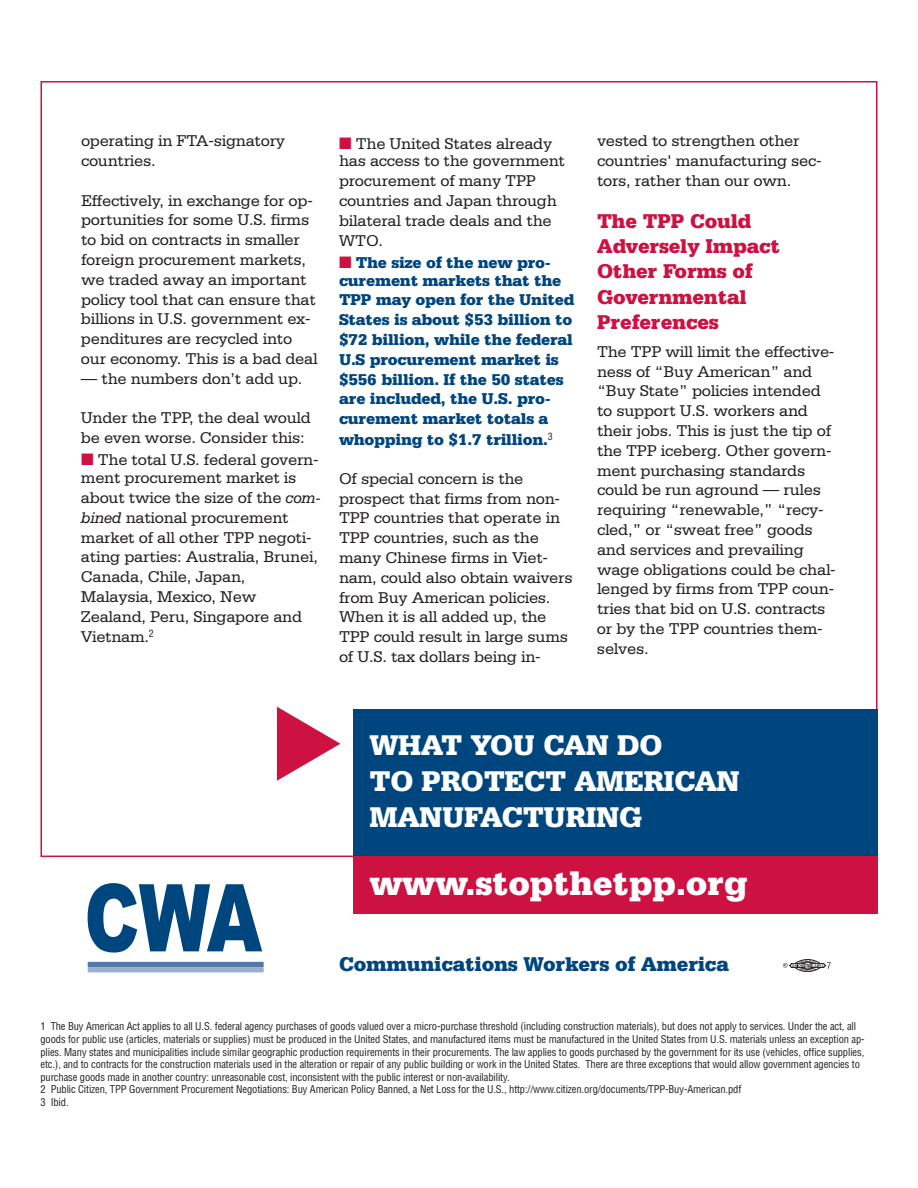
<style>
.page{position:relative;width:918px;height:1188px;background:#fff}
.page>*{position:absolute;margin:0;border:0;box-sizing:border-box;transform-origin:0 0}
.t1{font:900 36px "Serifa BT";letter-spacing:-.01em;color:#fff}
.t2{font:900 30px/36px "Serifa BT";letter-spacing:-.01em;color:#fff}
.t3{font:900 21px/25.2px "Serifa BT";letter-spacing:-.01em;color:#cd1141}
.t4{font:900 21px "Serifa BT";letter-spacing:-.01em;color:#00467e}
.t5{font:16.5px/19.8px "Serifa";letter-spacing:-.015em;color:#231f20}
.t6{font:900 16.5px/20px "Serifa BT";letter-spacing:-.015em;color:#00467e}
.t7{font:condensed 10.5px/12.6px "Helvetica LT Std";letter-spacing:-.01em;color:#231f20}
.s1{color:#cd1141}
.s2{font-family:"Serifa BT";font-style:italic}
</style>
<div class="page">
<svg style="left:88px;top:883px;width:174px;height:70px"></svg>
<div style="left:88px;top:962px;width:176px;height:5px;background:#5379a8"></div>
<div style="left:88px;top:967px;width:176px;height:5px;background:#9caecd"></div>
<div style="left:353px;top:709px;width:524px;height:182px;background:#00467e"></div>
<div style="left:353px;top:856px;width:525px;height:58px;background:#cd1141"></div>
<svg style="left:783px;top:959px;width:48px;height:13px"></svg>
<p class="t5" style="left:81px;top:132px;width:206px">operating in FTA-signatory countries.</p>
<p class="t5" style="left:81px;top:192px;width:238px">Effectively, in exchange for op&shy;portunities for some U.S. firms to bid on contracts in smaller foreign procurement markets, we traded away an important policy tool that can ensure that billions in U.S. government ex&shy;penditures are recycled into our economy. This is a bad deal</p>
<p class="t5" style="left:81px;top:370px;width:223px">— the numbers don’t add up.</p>
<p class="t5" style="left:81px;top:409px;width:231px">Under the TPP, the deal would be even worse. Consider this:</p>
<p class="t5" style="left:81px;top:452px;width:239px;line-height:18px"><span class="s1">■</span> The total U.S. federal govern&shy;ment procurement market is</p>
<p class="t5" style="left:81px;top:489px;width:241px">about twice the size of the <span class="s2">com&shy;bined</span> national procurement market of all other TPP negoti&shy;ating parties: Australia, Brunei,<br>Canada, Chile, Japan,<br>Malaysia, Mexico, New<br>Zealand, Peru, Singapore and<br>Vietnam.<sup>2</sup></p>
<p class="t5" style="left:339px;top:135px;width:227px;line-height:18px"><span class="s1">■</span> The United States already has access to the government</p>
<p class="t5" style="left:339px;top:172px;width:219px">procurement of many TPP countries and Japan through bilateral trade deals and the<br>WTO.</p>
<p class="t6" style="left:339px;top:255px;width:224px;line-height:17.7px"><span class="s1">■</span> The size of the new pro&shy;curement markets that the</p>
<p class="t6" style="left:339px;top:291px;width:237px">TPP may open for the United<br>States is about $53 billion to $72 billion, while the federal<br>U.S procurement market is $556 billion. If the 50 states are included, the U.S. pro&shy;curement market totals a whopping to $1.7 trillion.<sup>3</sup></p>
<p class="t5" style="left:339px;top:470px;width:235px">Of special concern is the prospect that firms from non-<br>TPP countries that operate in<br>TPP countries, such as the many Chinese firms in Viet&shy;nam, could also obtain waivers from Buy American policies.<br>When it is all added up, the<br>TPP could result in large sums of U.S. tax dollars being in-</p>
<p class="t5" style="left:597px;top:132px;width:226px">vested to strengthen other countries' manufacturing sec&shy;tors, rather than our own.</p>
<p class="t3" style="left:597px;top:210px;width:185px">The TPP Could<br>Adversely Impact<br>Other Forms of<br>Governmental<br>Preferences</p>
<p class="t5" style="left:597px;top:343px;width:240px">The TPP will limit the effective&shy;ness of “Buy American” and “Buy State” policies intended to support U.S. workers and their jobs. This is just the tip of the TPP iceberg. Other govern&shy;ment purchasing standards could be run aground — rules requiring “renewable,” “recy&shy;cled,” or “sweat free” goods and services and prevailing wage obligations could be chal&shy;lenged by firms from TPP coun&shy;tries that bid on U.S. contracts or by the TPP countries them&shy;selves.</p>
<h2 class="t2" style="left:369px;top:729px;width:372px">WHAT YOU CAN DO<br>TO PROTECT AMERICAN<br>MANUFACTURING</h2>
<h1 class="t1" style="left:369px;top:872px;width:380px">www.stopthetpp.org</h1>
<p class="t4" style="left:339px;top:958px;width:391px">Communications Workers of America</p>
<p class="t7" style="left:40px;top:1021px;width:826px">1 The Buy American Act applies to all U.S. federal agency purchases of goods valued over a micro-purchase threshold (including construction materials), but does not apply to services. Under the act, all goods for public use (articles, materials or supplies) must be produced in the United States, and manufactured items must be manufactured in the United States from U.S. materials unless an exception ap&shy;plies. Many states and municipalities include similar geographic production requirements in their procurements. The law applies to goods purchased by the government for its use (vehicles, office supplies, etc.), and to contracts for the construction materials used in the alteration or repair of any public building or work in the United States. There are three exceptions that would allow government agencies to purchase goods made in another country: unreasonable cost, inconsistent with the public interest or non-availability.<br>2 Public Citizen, TPP Government Procurement Negotiations: Buy American Policy Banned, a Net Loss for the U.S., http://www.citizen.org/documents/TPP-Buy-American.pdf<br>3 Ibid.</p>
</div>
